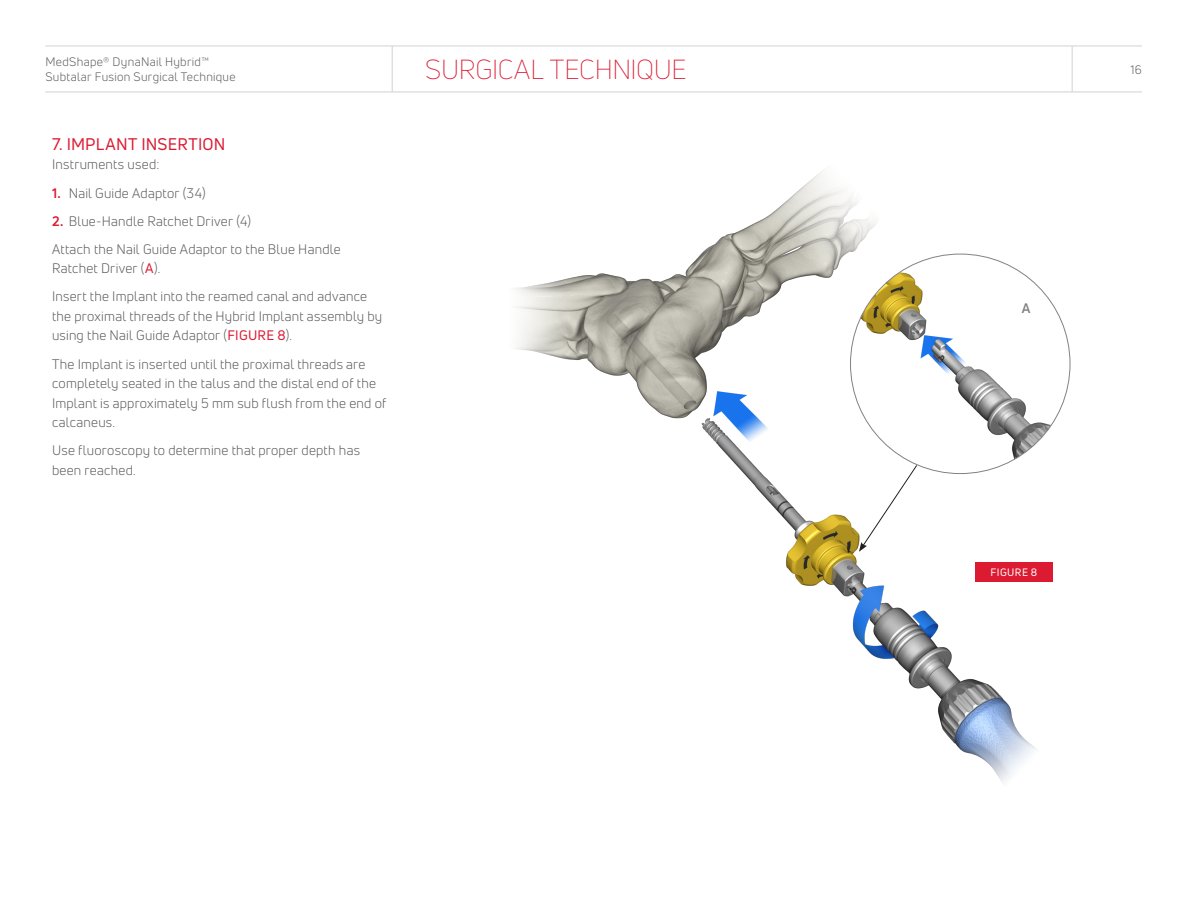
<style>
.page{position:relative;width:1188px;height:918px;background:#fff}
.page>*{position:absolute;margin:0;border:0;box-sizing:border-box;transform-origin:0 0}
.t1{font:300 27px "Uni Neue";letter-spacing:-.015em;color:#dc1a32}
.Heading{font:16.5px "Uni Neue";letter-spacing:.01em;color:#dc1a32}
.body-bullets{font:13.5px/19.5px "Uni Neue";letter-spacing:.015em;color:#57585a}
.BODY{font:13.5px "Uni Neue";letter-spacing:.02em;color:#57585a}
.chart_info{font:700 13.5px "Uni Neue";color:#808285}
.t2{font:12px/14.4px "Uni Neue";letter-spacing:.025em;color:#57585a}
.inset_figure_text{font:10.5px "Uni Neue";letter-spacing:.04em;color:#fff}
.s1{font-weight:700;color:#dc1a32}
.s2{color:#dc1a32}
</style>
<div class="page">
<hr style="left:45px;top:92px;width:1097px;height:1px;background:#d1d2d4">
<hr style="left:45px;top:46px;width:1097px;height:1px;background:#d1d2d4">
<hr style="left:392px;top:46px;width:1px;height:46px;background:#d1d2d4">
<hr style="left:1072px;top:46px;width:1px;height:46px;background:#d1d2d4">
<img style="left:516px;top:170px;width:555px;height:613px">
<img style="left:851px;top:254px;width:219px;height:220px;border-radius:110px">
<svg style="left:859px;top:464px;width:59px;height:88px"></svg>
<div style="left:975px;top:562px;width:78px;height:20px;background:#dc1a32"></div>
<p class="t2" style="left:45px;top:55px;width:192px">MedShape® DynaNail Hybrid™<br>Subtalar Fusion Surgical Technique</p>
<p class="t1" style="left:425px;top:53px;width:263px">SURGICAL TECHNIQUE</p>
<p class="t2" style="left:1131px;top:62px;width:13px">16</p>
<p class="Heading" style="left:52px;top:134px;width:175px">7. IMPLANT INSERTION</p>
<p class="BODY" style="left:52px;top:156px;width:109px">Instruments used:</p>
<p class="body-bullets" style="left:52px;top:183px;width:155px"><span class="s1">1.</span> Nail Guide Adaptor (34)</p>
<p class="body-bullets" style="left:52px;top:211px;width:200px"><span class="s1">2.</span> Blue-Handle Ratchet Driver (4)</p>
<p class="body-bullets" style="left:52px;top:239px;width:290px">Attach the Nail Guide Adaptor to the Blue Handle<br>Ratchet Driver (<span class="s2">A</span>).</p>
<p class="body-bullets" style="left:52px;top:287px;width:332px">Insert the Implant into the reamed canal and advance the proximal threads of the Hybrid Implant assembly by using the Nail Guide Adaptor (<span class="s2">FIGURE 8</span>).</p>
<p class="body-bullets" style="left:52px;top:354px;width:336px">The Implant is inserted until the proximal threads are completely seated in the talus and the distal end of the Implant is approximately 5 mm sub flush from the end of calcaneus.</p>
<p class="body-bullets" style="left:52px;top:441px;width:310px">Use fluoroscopy to determine that proper depth has been reached.</p>
<p class="chart_info" style="left:1022px;top:299px;width:10px">A</p>
<p class="inset_figure_text" style="left:991px;top:566px;width:48px">FIGURE 8</p>
</div>
